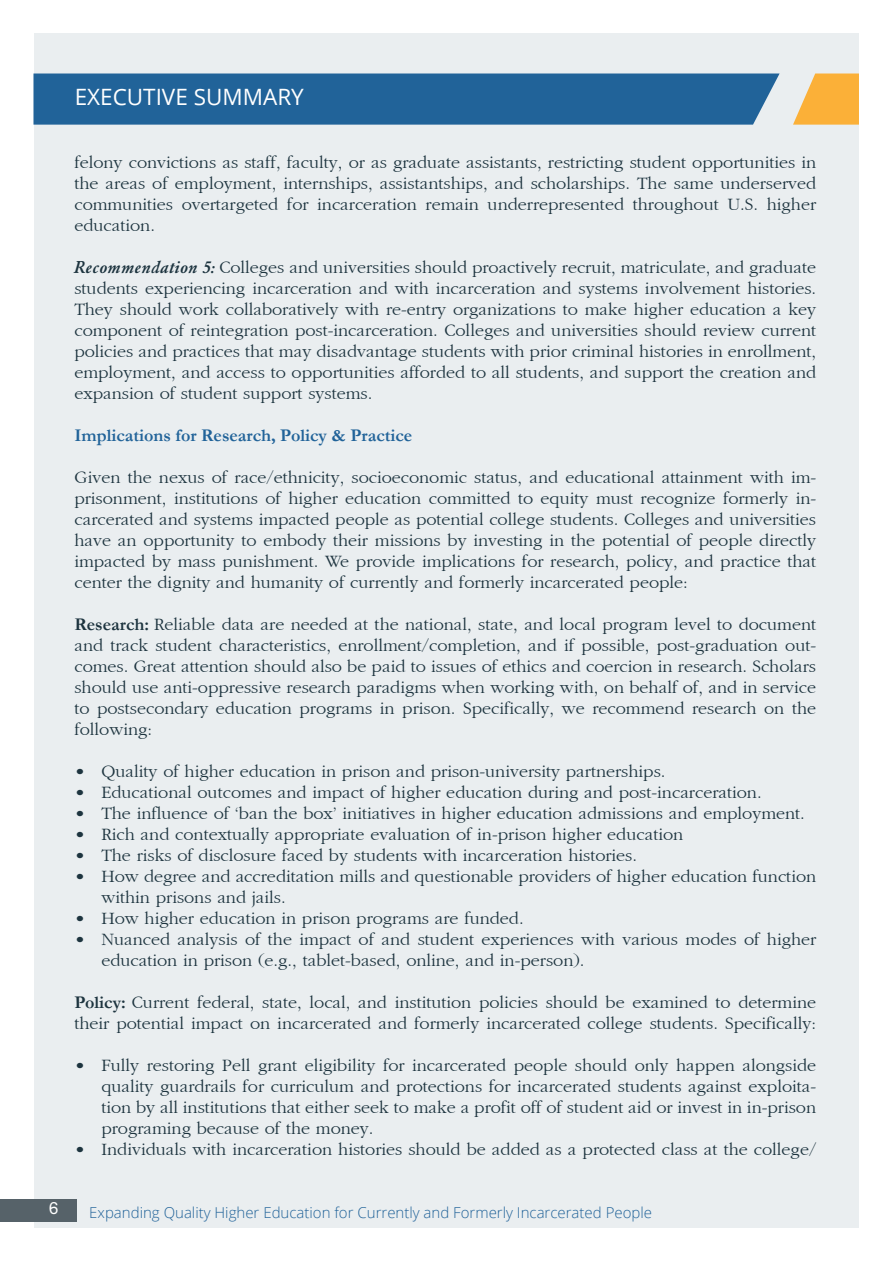
<style>
.page{position:relative;width:893px;height:1263px;background:#fff}
.page>*{position:absolute;margin:0;border:0;box-sizing:border-box;transform-origin:0 0}
.h1_white{font:22.5px "Open Sans";color:#fff}
.t1{font:21px "Rokkitt";color:#fff}
.t2{font:18px/21px "Garamond";color:#1d343f;text-align:justify}
.t3{font:700 18px "Garamond";color:#216399}
.t4{font:300 15px "Open Sans";color:#216399}
.s1{font-weight:500;font-style:italic}
.s2{font-weight:700}
</style>
<div class="page">
<div style="left:34px;top:33px;width:825px;height:1195px;background:#eaeef0"></div>
<div style="left:0;top:1199px;width:77px;height:23px;background:#566269"></div>
<div style="left:33px;top:74px;width:747px;height:51px;background:#216399"></div>
<svg style="left:793px;top:74px;width:66px;height:51px"></svg>
<p class="h1_white" style="left:75px;top:81px;width:231px">EXECUTIVE SUMMARY</p>
<p class="t2" style="left:74px;top:153px;width:743px">felony convictions as staff, faculty, or as graduate assistants, restricting student opportunities in the areas of employment, internships, assistantships, and scholarships. The same underserved communities overtargeted for incarceration remain underrepresented throughout U.S. higher education.</p>
<p class="t2" style="left:74px;top:258px;width:743px"><span class="s1">Recommendation 5:</span> Colleges and universities should proactively recruit, matriculate, and graduate students experiencing incarceration and with incarceration and systems involvement histories.<br>They should work collaboratively with re-entry organizations to make higher education a key component of reintegration post-incarceration. Colleges and universities should review current policies and practices that may disadvantage students with prior criminal histories in enrollment, employment, and access to opportunities afforded to all students, and support the creation and expansion of student support systems.</p>
<p class="t3" style="left:74px;top:423px;width:339px">Implications for Research, Policy &amp; Practice</p>
<p class="t2" style="left:74px;top:468px;width:743px">Given the nexus of race/ethnicity, socioeconomic status, and educational attainment with im&shy;prisonment, institutions of higher education committed to equity must recognize formerly in&shy;carcerated and systems impacted people as potential college students. Colleges and universities have an opportunity to embody their missions by investing in the potential of people directly impacted by mass punishment. We provide implications for research, policy, and practice that center the dignity and humanity of currently and formerly incarcerated people:</p>
<p class="t2" style="left:74px;top:615px;width:743px"><span class="s2">Research:</span> Reliable data are needed at the national, state, and local program level to document and track student characteristics, enrollment/completion, and if possible, post-graduation out&shy;comes. Great attention should also be paid to issues of ethics and coercion in research. Scholars should use anti-oppressive research paradigms when working with, on behalf of, and in service to postsecondary education programs in prison. Specifically, we recommend research on the following:</p>
<p class="t2" style="left:74px;top:762px;width:593px">• Quality of higher education in prison and prison-university partnerships.</p>
<p class="t2" style="left:74px;top:783px;width:689px">• Educational outcomes and impact of higher education during and post-incarceration.</p>
<p class="t2" style="left:74px;top:804px;width:732px">• The influence of ‘ban the box’ initiatives in higher education admissions and employment.</p>
<p class="t2" style="left:74px;top:825px;width:610px">• Rich and contextually appropriate evaluation of in-prison higher education</p>
<p class="t2" style="left:74px;top:846px;width:564px">• The risks of disclosure faced by students with incarceration histories.</p>
<p class="t2" style="left:101px;top:867px;width:716px;text-indent:-27px">• How degree and accreditation mills and questionable providers of higher education function within prisons and jails.</p>
<p class="t2" style="left:74px;top:909px;width:451px">• How higher education in prison programs are funded.</p>
<p class="t2" style="left:101px;top:930px;width:716px;text-indent:-27px">• Nuanced analysis of the impact of and student experiences with various modes of higher education in prison (e.g., tablet-based, online, and in-person).</p>
<p class="t2" style="left:74px;top:993px;width:743px"><span class="s2">Policy:</span> Current federal, state, local, and institution policies should be examined to determine their potential impact on incarcerated and formerly incarcerated college students. Specifically:</p>
<p class="t2" style="left:101px;top:1056px;width:716px;text-indent:-27px">• Fully restoring Pell grant eligibility for incarcerated people should only happen alongside quality guardrails for curriculum and protections for incarcerated students against exploita&shy;tion by all institutions that either seek to make a profit off of student aid or invest in in-prison programing because of the money.</p>
<p class="t2" style="left:74px;top:1140px;width:743px">• Individuals with incarceration histories should be added as a protected class at the college/</p>
<p class="t1" style="left:49px;top:1199px;width:11px">6</p>
<p class="t4" style="left:89px;top:1202px;width:564px">Expanding Quality Higher Education for Currently and Formerly Incarcerated People</p>
</div>
